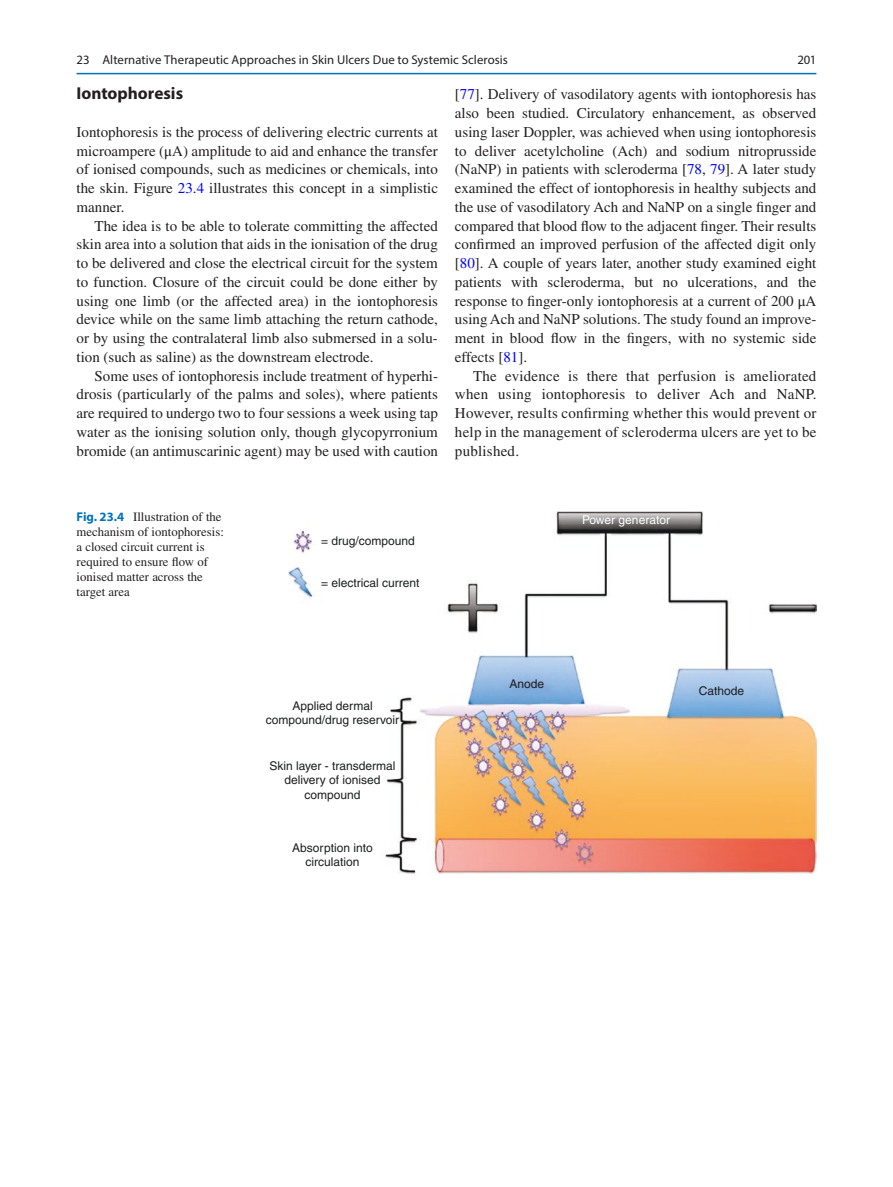
<style>
.page{position:relative;width:893px;height:1187px;background:#fff}
.page>*{position:absolute;margin:0;border:0;box-sizing:border-box;transform-origin:0 0}
.t1{font:700 17.25px "Trmyqv Myriad Pro";color:#231f20}
.t2{font:15px/18.8px "Kcgdqs Times LT Std";color:#231f20;text-align:justify}
.t3{font:12.75px/15px "Kcgdqs Times LT Std";color:#231f20}
.t4{font:12.75px "Dphfdg Myriad Pro";letter-spacing:.005em;color:#231f20}
.t5{font:12.75px "Gjtphy Myriad Pro";color:#231f20}
.t6{font:12px/14.4px "Nwnrbw Helvetica";color:#1d1e1f;text-align:center}
.t7{font:12px "Nwnrbw Helvetica";color:#fff}
.s1{font-family:"Jqqvqt STIX General"}
.s2{color:#00f}
.s3{font-family:"Trmyqv Myriad Pro";font-weight:700;color:#0073bc}
</style>
<div class="page">
<img style="left:289px;top:511px;width:527px;height:362px">
<hr style="left:77px;top:73px;width:739px;height:1px;background:#0073bc">
<p class="t4" style="left:77px;top:52px;width:433px">23 Alternative Therapeutic Approaches in Skin Ulcers Due to Systemic Sclerosis</p>
<p class="t5" style="left:797px;top:52px;width:21px">201</p>
<p class="t1" style="left:77px;top:82px;width:108px">Iontophoresis</p>
<p class="t2" style="left:77px;top:122px;width:363px">Iontophoresis is the process of delivering electric currents at microampere (<span class="s1">μ</span>A) amplitude to aid and enhance the transfer of ionised compounds, such as medicines or chemicals, into the skin. Figure <span class="s2">23.4</span> illustrates this concept in a simplistic manner.</p>
<p class="t2" style="left:77px;top:216px;width:363px;text-indent:18px">The idea is to be able to tolerate committing the affected skin area into a solution that aids in the ionisation of the drug to be delivered and close the electrical circuit for the system to function. Closure of the circuit could be done either by using one limb (or the affected area) in the iontophoresis device while on the same limb attaching the return cathode, or by using the contralateral limb also submersed in a solu&shy;tion (such as saline) as the downstream electrode.</p>
<p class="t2" style="left:77px;top:366px;width:363px;text-indent:18px">Some uses of iontophoresis include treatment of hyperhi&shy;drosis (particularly of the palms and soles), where patients are required to undergo two to four sessions a week using tap water as the ionising solution only, though glycopyrronium bromide (an antimuscarinic agent) may be used with caution</p>
<p class="t2" style="left:455px;top:85px;width:363px">[<span class="s2">77</span>]. Delivery of vasodilatory agents with iontophoresis has also been studied. Circulatory enhancement, as observed using laser Doppler, was achieved when using iontophoresis to deliver acetylcholine (Ach) and sodium nitroprusside (NaNP) in patients with scleroderma [<span class="s2">78</span>, <span class="s2">79</span>]. A later study examined the effect of iontophoresis in healthy subjects and the use of vasodilatory Ach and NaNP on a single finger and compared that blood flow to the adjacent finger. Their results confirmed an improved perfusion of the affected digit only [<span class="s2">80</span>]. A couple of years later, another study examined eight patients with scleroderma, but no ulcerations, and the response to finger-only iontophoresis at a current of 200 <span class="s1">μ</span>A using Ach and NaNP solutions. The study found an improve&shy;ment in blood flow in the fingers, with no systemic side effects [<span class="s2">81</span>].</p>
<p class="t2" style="left:455px;top:366px;width:363px;text-indent:18px">The evidence is there that perfusion is ameliorated when using iontophoresis to deliver Ach and NaNP.<br>However, results confirming whether this would prevent or help in the management of scleroderma ulcers are yet to be published.</p>
<p class="t3" style="left:77px;top:509px;width:149px"><span class="s3">Fig. 23.4</span> Illustration of the mechanism of iontophoresis: a closed circuit current is required to ensure flow of ionised matter across the target area</p>
<p class="t6" style="left:321px;top:534px;width:95px">= drug/compound</p>
<p class="t6" style="left:321px;top:575px;width:100px">= electrical current</p>
<p class="t7" style="left:582px;top:513px;width:89px">Power generator</p>
<p class="t6" style="left:266px;top:698px;width:135px">Applied dermal compound/drug reservoir</p>
<p class="t6" style="left:269px;top:758px;width:128px">Skin layer - transdermal delivery of ionised compound</p>
<p class="t6" style="left:292px;top:840px;width:82px">Absorption into circulation</p>
<p class="t6" style="left:509px;top:676px;width:36px">Anode</p>
<p class="t6" style="left:699px;top:683px;width:47px">Cathode</p>
</div>
